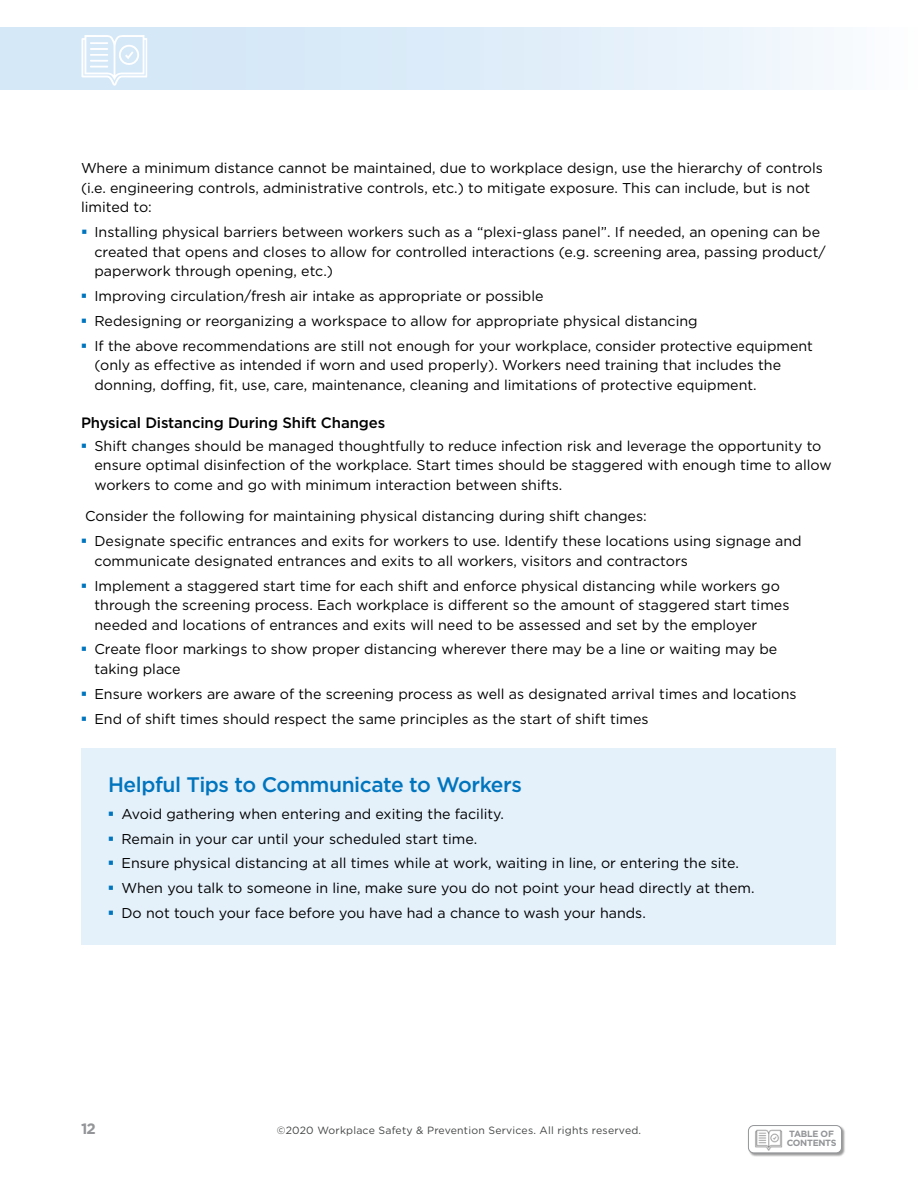
<style>
.page{position:relative;width:918px;height:1188px;background:#fff}
.page>*{position:absolute;margin:0;border:0;box-sizing:border-box;transform-origin:0 0}
.t1{font:500 21px "Gotham";letter-spacing:-.02em;color:#0075be}
.t2{font:500 15px "Gotham";letter-spacing:-.01em;color:#000}
.t3{font:700 15px "Gotham";color:#939598}
.t4{font:14.25px/19.5px "Gotham";color:#000}
.t5{font:10.5px "Gotham";letter-spacing:.02em;color:#434444}
.t6{font:700 9px/9px "Gotham";letter-spacing:-.03em;color:#939598}
</style>
<div class="page">
<div style="left:748px;top:1125px;width:98px;height:32px;background:#000;opacity:.4"></div>
<div style="left:748px;top:1126px;width:94px;height:27px;background:#fff;border-radius:5px"></div>
<div style="left:748px;top:1125px;width:94px;height:28px;border:1px solid #939598;border-radius:5px"></div>
<div style="left:0;top:27px;width:918px;height:62px;background:linear-gradient(to right,#cde4f7,#f5f9fd)"></div>
<svg style="left:82px;top:35px;width:65px;height:51px"></svg>
<img style="left:752px;top:1129px;width:33px;height:25px">
<div style="left:81px;top:749px;width:755px;height:196px;background:#e4f0fa"></div>
<p class="t4" style="left:81px;top:158px;width:743px">Where a minimum distance cannot be maintained, due to workplace design, use the hierarchy of controls (i.e. engineering controls, administrative controls, etc.) to mitigate exposure. This can include, but is not limited to:</p>
<p class="t4" style="left:94px;top:222px;width:733px">Installing physical barriers between workers such as a “plexi-glass panel”. If needed, an opening can be created that opens and closes to allow for controlled interactions (e.g. screening area, passing product/ paperwork through opening, etc.)</p>
<p class="t4" style="left:94px;top:283px;width:720px;line-height:24.9px">Improving circulation/fresh air intake as appropriate or possible<br>Redesigning or reorganizing a workspace to allow for appropriate physical distancing<br>If the above recommendations are still not enough for your workplace, consider protective equipment</p>
<p class="t4" style="left:94px;top:355px;width:688px">(only as effective as intended if worn and used properly). Workers need training that includes the donning, doffing, fit, use, care, maintenance, cleaning and limitations of protective equipment.</p>
<p class="t2" style="left:81px;top:413px;width:306px">Physical Distancing During Shift Changes</p>
<p class="t4" style="left:94px;top:436px;width:739px">Shift changes should be managed thoughtfully to reduce infection risk and leverage the opportunity to ensure optimal disinfection of the workplace. Start times should be staggered with enough time to allow workers to come and go with minimum interaction between shifts.</p>
<p class="t4" style="left:94px;top:503px;width:709px;line-height:24.9px;text-indent:-9px">Consider the following for maintaining physical distancing during shift changes:<br>Designate specific entrances and exits for workers to use. Identify these locations using signage and</p>
<p class="t4" style="left:94px;top:548px;width:687px;line-height:24.9px">communicate designated entrances and exits to all workers, visitors and contractors<br>Implement a staggered start time for each shift and enforce physical distancing while workers go</p>
<p class="t4" style="left:94px;top:595px;width:696px">through the screening process. Each workplace is different so the amount of staggered start times needed and locations of entrances and exits will need to be assessed and set by the employer</p>
<p class="t4" style="left:94px;top:639px;width:684px">Create floor markings to show proper distancing wherever there may be a line or waiting may be taking place</p>
<p class="t4" style="left:94px;top:681px;width:704px;line-height:24.9px">Ensure workers are aware of the screening process as well as designated arrival times and locations<br>End of shift times should respect the same principles as the start of shift times</p>
<h1 class="t1" style="left:108px;top:771px;width:416px">Helpful Tips to Communicate to Workers</h1>
<p class="t4" style="left:121px;top:801px;width:635px;line-height:24.9px">Avoid gathering when entering and exiting the facility.<br>Remain in your car until your scheduled start time.<br>Ensure physical distancing at all times while at work, waiting in line, or entering the site.<br>When you talk to someone in line, make sure you do not point your head directly at them.<br>Do not touch your face before you have had a chance to wash your hands.</p>
<p class="t3" style="left:81px;top:1119px;width:16px">12</p>
<p class="t5" style="left:277px;top:1124px;width:366px">©2020 Workplace Safety &amp; Prevention Services. All rights reserved.</p>
<p class="t6" style="left:787px;top:1129px;width:51px">TABLE OF<br>CONTENTS</p>
</div>
